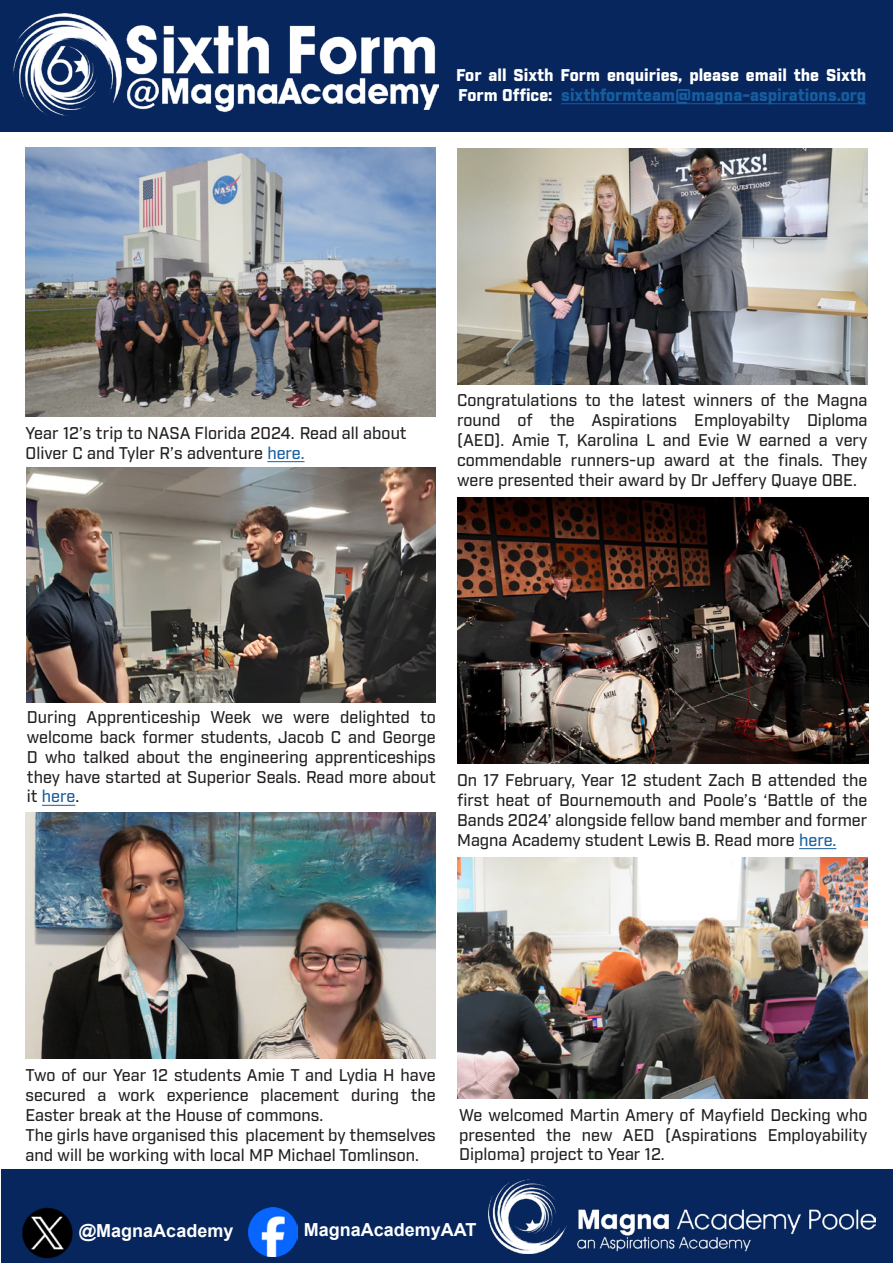
<style>
.page{position:relative;width:893px;height:1263px;background:#fff}
.page>*{position:absolute;margin:0;border:0;box-sizing:border-box;transform-origin:0 0}
.t1{font:700 18px "Arial";color:#fff}
.t2{font:500 16.5px/19.8px "Industry";color:#231f20;text-align:justify}
.t3{font:900 16.5px/19.8px "Industry";color:#fff}
.s1{color:#175d9e}
</style>
<div class="page">
<div style="left:1px;top:1169px;width:892px;height:94px;background:#06265d"></div>
<img style="left:488px;top:1179px;width:387px;height:74px">
<img style="left:249px;top:1207px;width:49px;height:49px">
<img style="left:22px;top:1207px;width:51px;height:51px">
<div style="left:0;top:0;width:893px;height:132px;background:#06265d"></div>
<img style="left:26px;top:148px;width:410px;height:269px">
<hr style="left:267px;top:461px;width:38px;height:1px;background:#175d9e">
<hr style="left:561px;top:103px;width:305px;height:1px;background:#175d9e">
<img style="left:457px;top:148px;width:410px;height:237px">
<img style="left:457px;top:497px;width:411px;height:266px">
<hr style="left:799px;top:848px;width:37px;height:1px;background:#175d9e">
<img style="left:27px;top:468px;width:409px;height:235px">
<hr style="left:42px;top:805px;width:33px;height:1px;background:#175d9e">
<img style="left:26px;top:812px;width:410px;height:247px">
<img style="left:457px;top:858px;width:410px;height:240px">
<img style="left:13px;top:14px;width:426px;height:102px">
<p class="t3" style="left:456px;top:66px;width:412px">For all Sixth Form enquiries, please email the Sixth<br>Form Office: <span class="s1">sixthformteam@magna-aspirations.org</span></p>
<p class="t2" style="left:26px;top:424px;width:383px">Year 12’s trip to NASA Florida 2024. Read all about<br>Oliver C and Tyler R’s adventure <span class="s1">here.</span></p>
<p class="t2" style="left:457px;top:392px;width:412px">Congratulations to the latest winners of the Magna round of the Aspirations Employabilty Diploma (AED). Amie T, Karolina L and Evie W earned a very commendable runners-up award at the finals. They were presented their award by Dr Jeffery Quaye OBE.</p>
<p class="t2" style="left:27px;top:708px;width:410px">During Apprenticeship Week we were delighted to welcome back former students, Jacob C and George D who talked about the engineering apprenticeships they have started at Superior Seals. Read more about it <span class="s1">here</span>.</p>
<p class="t2" style="left:457px;top:771px;width:412px">On 17 February, Year 12 student Zach B attended the first heat of Bournemouth and Poole’s ‘Battle of the Bands 2024’ alongside fellow band member and former Magna Academy student Lewis B. Read more <span class="s1">here.</span></p>
<p class="t2" style="left:26px;top:1067px;width:412px;text-align:left">Two of our Year 12 students Amie T and Lydia H have secured a work experience placement during the Easter break at the House of commons.<br>The girls have organised this placement by themselves and will be working with local MP Michael Tomlinson.</p>
<p class="t2" style="left:459px;top:1105px;width:410px">We welcomed Martin Amery of Mayfield Decking who presented the new AED (Aspirations Employability Diploma) project to Year 12.</p>
<p class="t1" style="left:79px;top:1224px;width:156px">@MagnaAcademy</p>
<p class="t1" style="left:304px;top:1222px;width:174px">MagnaAcademyAAT</p>
</div>
